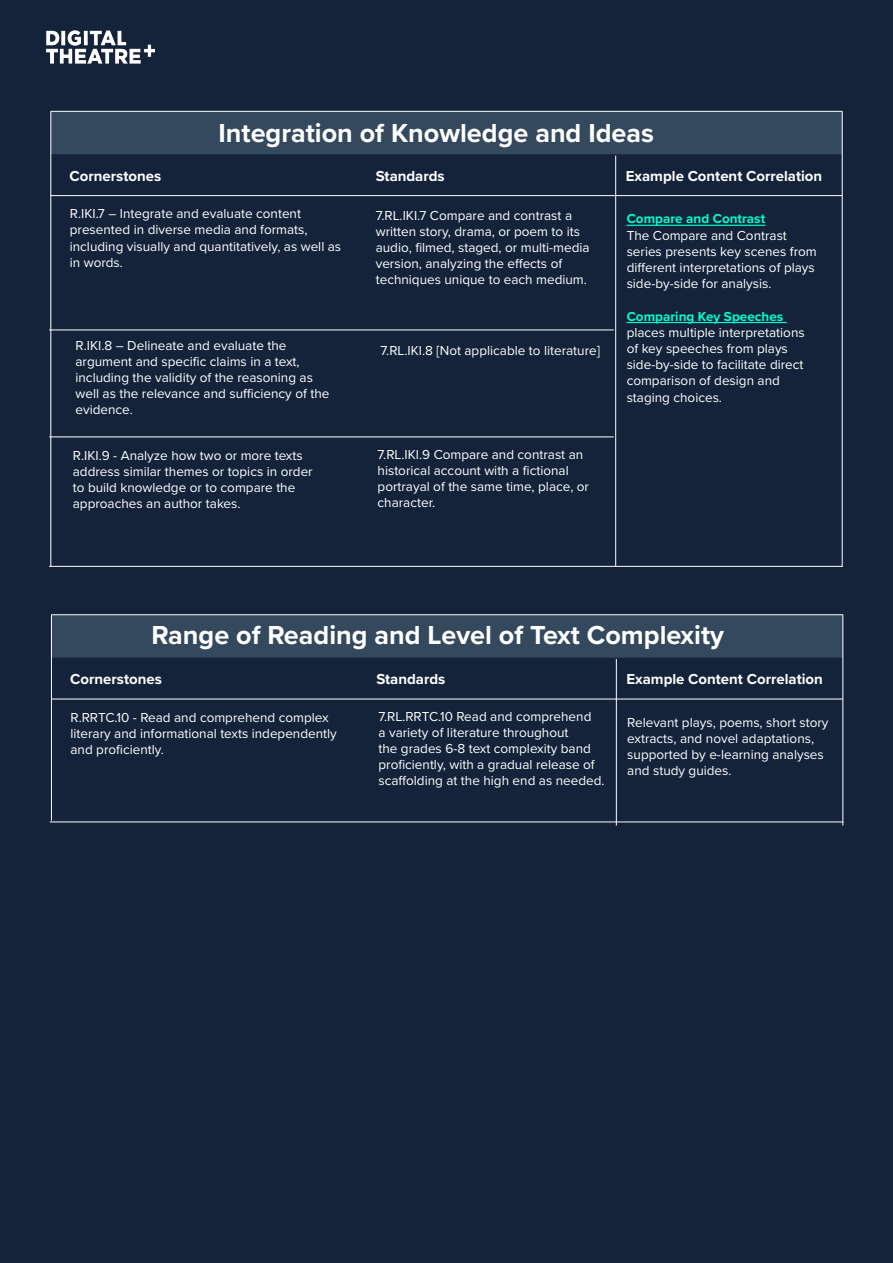
<style>
.page{position:relative;width:893px;height:1263px;background:#14233a}
.page>*{position:absolute;margin:0;border:0;box-sizing:border-box;transform-origin:0 0}
.t1{font:700 27px "Proxima Nova";color:#fff}
.t2{font:700 15px "Proxima Nova";color:#fff}
.t3{font:13.5px/16.2px "Proxima Nova";color:#fff}
.t4{font:700 13.5px "Proxima Nova";color:#00ffcd}
</style>
<div class="page">
<img style="left:47px;top:29px;width:107px;height:35px">
<div style="left:51px;top:112px;width:791px;height:42px;background:#34495e"></div>
<hr style="left:627px;top:225px;width:138px;height:1px;background:#00ffcd">
<hr style="left:627px;top:322px;width:160px;height:1px;background:#00ffcd">
<hr style="left:842px;top:112px;width:1px;height:455px;background:#fff">
<hr style="left:50px;top:112px;width:1px;height:455px;background:#fff">
<hr style="left:50px;top:111px;width:793px;height:1px;background:#fff">
<hr style="left:50px;top:195px;width:792px;height:1px;background:#fff">
<hr style="left:615px;top:156px;width:1px;height:411px;background:#fff">
<hr style="left:49px;top:330px;width:565px;height:1px;background:#fff">
<hr style="left:49px;top:436px;width:565px;height:1px;background:#fff">
<hr style="left:49px;top:566px;width:794px;height:1px;background:#fff">
<div style="left:51px;top:615px;width:792px;height:43px;background:#34495e;border:2px solid #34495e"></div>
<hr style="left:842px;top:615px;width:1px;height:210px;background:#fff">
<hr style="left:51px;top:615px;width:1px;height:206px;background:#fff">
<hr style="left:51px;top:614px;width:792px;height:1px;background:#fff">
<hr style="left:51px;top:699px;width:792px;height:1px;background:#fff">
<hr style="left:616px;top:659px;width:1px;height:166px;background:#fff">
<hr style="left:50px;top:821px;width:793px;height:1px;background:#fff">
<h1 class="t1" style="left:219px;top:113px;width:437px">Integration of Knowledge and Ideas</h1>
<p class="t2" style="left:70px;top:165px;width:93px">Cornerstones</p>
<p class="t2" style="left:626px;top:165px;width:198px">Example Content Correlation</p>
<p class="t3" style="left:70px;top:205px;width:273px">R.IKI.7 – Integrate and evaluate content presented in diverse media and formats, including visually and quantitatively, as well as in words.</p>
<p class="t4" style="left:627px;top:209px;width:140px">Compare and Contrast</p>
<p class="t2" style="left:376px;top:165px;width:71px">Standards</p>
<p class="t3" style="left:376px;top:206px;width:215px">7.RL.IKI.7 Compare and contrast a written story, drama, or poem to its audio, filmed, staged, or multi-media version, analyzing the effects of techniques unique to each medium.</p>
<p class="t3" style="left:627px;top:226px;width:192px">The Compare and Contrast series presents key scenes from different interpretations of plays side-by-side for analysis.</p>
<p class="t4" style="left:627px;top:306px;width:158px">Comparing Key Speeches</p>
<p class="t3" style="left:627px;top:324px;width:180px">places multiple interpretations of key speeches from plays side-by-side to facilitate direct comparison of design and staging choices.</p>
<p class="t3" style="left:76px;top:336px;width:255px">R.IKI.8 – Delineate and evaluate the argument and specific claims in a text, including the validity of the reasoning as well as the relevance and sufficiency of the evidence.</p>
<p class="t3" style="left:381px;top:341px;width:221px">7.RL.IKI.8 [Not applicable to literature]</p>
<p class="t3" style="left:73px;top:446px;width:241px">R.IKI.9 - Analyze how two or more texts address similar themes or topics in order to build knowledge or to compare the approaches an author takes.</p>
<p class="t3" style="left:378px;top:445px;width:213px">7.RL.IKI.9 Compare and contrast an historical account with a fictional portrayal of the same time, place, or character.</p>
<h1 class="t1" style="left:151px;top:615px;width:574px">Range of Reading and Level of Text Complexity</h1>
<p class="t2" style="left:70px;top:668px;width:93px">Cornerstones</p>
<p class="t2" style="left:626px;top:668px;width:198px">Example Content Correlation</p>
<p class="t3" style="left:70px;top:708px;width:268px">R.RRTC.10 - Read and comprehend complex literary and informational texts independently and proficiently.</p>
<p class="t3" style="left:627px;top:714px;width:203px">Relevant plays, poems, short story extracts, and novel adaptations, supported by e-learning analyses and study guides.</p>
<p class="t2" style="left:376px;top:668px;width:71px">Standards</p>
<p class="t3" style="left:378px;top:707px;width:228px">7.RL.RRTC.10 Read and comprehend<br>a variety of literature throughout<br>the grades 6-8 text complexity band proficiently, with a gradual release of scaffolding at the high end as needed.</p>
</div>
